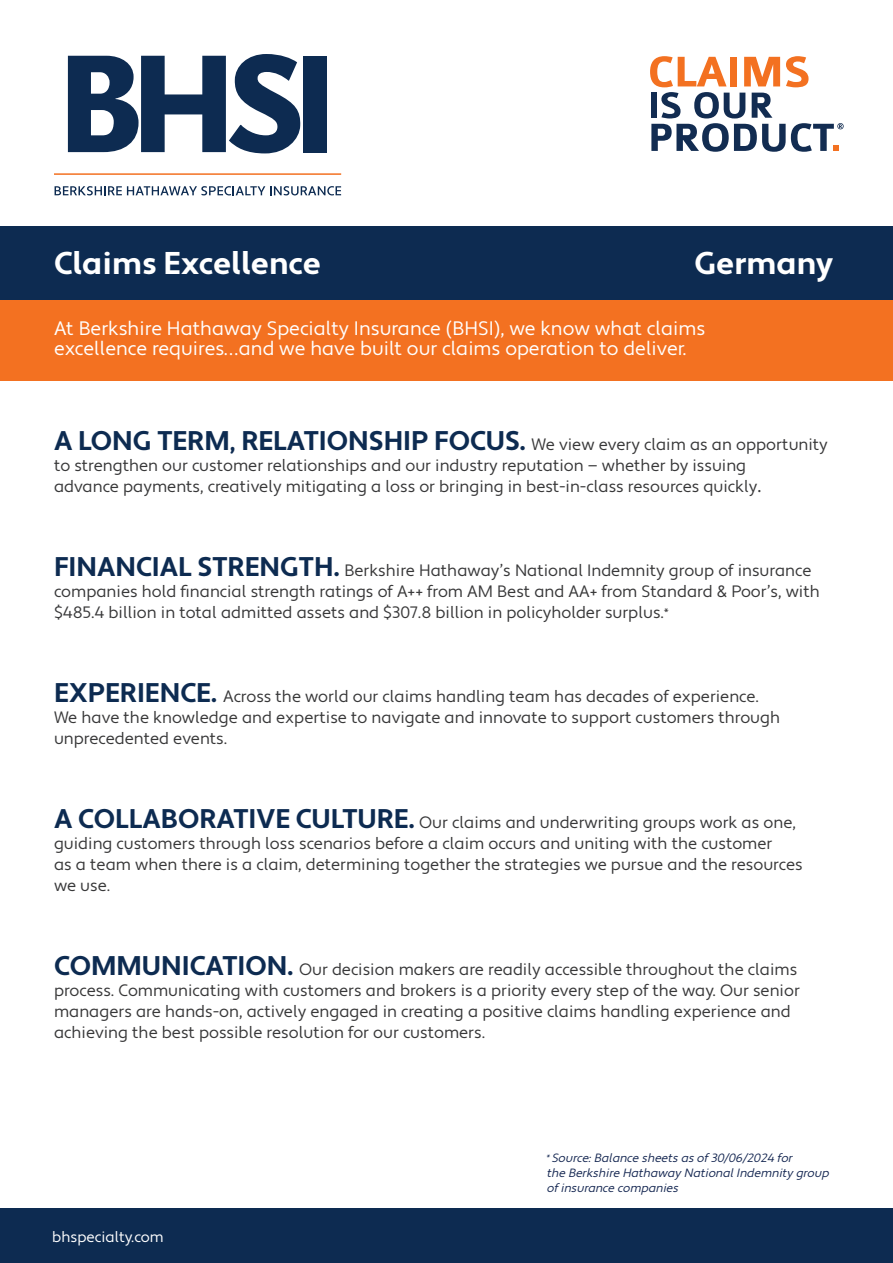
<style>
.page{position:relative;width:893px;height:1263px;background:#fff}
.page>*{position:absolute;margin:0;border:0;box-sizing:border-box;transform-origin:0 0}
.t1{font:700 31.5px "Apertura";color:#fff}
.t2{font:19.5px/19.5px "Apertura";color:#fff}
.t3{font:16.5px/21px "Apertura";color:#383839}
.t4{font:15px "Apertura";color:#fff}
.t5{font:italic 12px/15px "Apertura";color:#172953}
.s1{font-weight:700;font-size:27px;color:#0d2b51}
.s2{font-family:"Myriad Pro";font-size:18px}
</style>
<div class="page">
<div style="left:0;top:299px;width:893px;height:81px;background:#f37121"></div>
<div style="left:0;top:226px;width:893px;height:73px;background:#0d2b51"></div>
<div style="left:0;top:1208px;width:893px;height:55px;background:#0d2b51"></div>
<svg style="left:650px;top:56px;width:194px;height:96px"></svg>
<svg style="left:68px;top:54px;width:233px;height:99px"></svg>
<div style="left:304px;top:56px;width:23px;height:97px;background:#0d2b51"></div>
<svg style="left:55px;top:186px;width:286px;height:9px"></svg>
<hr style="left:54px;top:173px;width:287px;height:2px;background:#f37121">
<p class="t1" style="left:54px;top:245px;width:268px">Claims Excellence</p>
<p class="t1" style="left:694px;top:245px;width:141px">Germany</p>
<p class="t2" style="left:54px;top:319px;width:653px">At Berkshire Hathaway Specialty Insurance (BHSI), we know what claims excellence requires…and we have built our claims operation to deliver.</p>
<p class="t3" style="left:54px;top:435px;width:775px"><span class="s1">A LONG TERM, RELATIONSHIP FOCUS.</span> We view every claim as an opportunity to strengthen our customer relationships and our industry reputation — whether by issuing<br>advance payments, creatively mitigating a loss or bringing in best-in-class resources quickly<span class="s2">.</span></p>
<p class="t3" style="left:54px;top:561px;width:767px"><span class="s1">FINANCIAL STRENGTH.</span> Berkshire Hathaway’s National Indemnity group of insurance companies hold financial strength ratings of A++ from AM Best and AA+ from Standard &amp; Poor’s, with $485.4 billion in total admitted assets and $307.8 billion in policyholder surplus.<sup>*</sup></p>
<p class="t3" style="left:54px;top:687px;width:728px"><span class="s1">EXPERIENCE.</span> Across the world our claims handling team has decades of experience.<br>We have the knowledge and expertise to navigate and innovate to support customers through unprecedented events.</p>
<p class="t3" style="left:54px;top:813px;width:750px"><span class="s1">A COLLABORATIVE CULTURE.</span> Our claims and underwriting groups work as one, guiding customers through loss scenarios before a claim occurs and uniting with the customer<br>as a team when there is a claim, determining together the strategies we pursue and the resources we use.</p>
<p class="t3" style="left:54px;top:960px;width:747px"><span class="s1">COMMUNICATION.</span> Our decision makers are readily accessible throughout the claims process. Communicating with customers and brokers is a priority every step of the way. Our senior managers are hands-on, actively engaged in creating a positive claims handling experience and achieving the best possible resolution for our customers.</p>
<p class="t4" style="left:52px;top:1228px;width:113px">bhspecialty.com</p>
<p class="t5" style="left:546px;top:1150px;width:287px"><sup>*</sup>Source:Balance sheetsasof 30/06/2024 for<br>the Berkshire Hathaway NationalIndemnity group of insurance companies</p>
</div>
